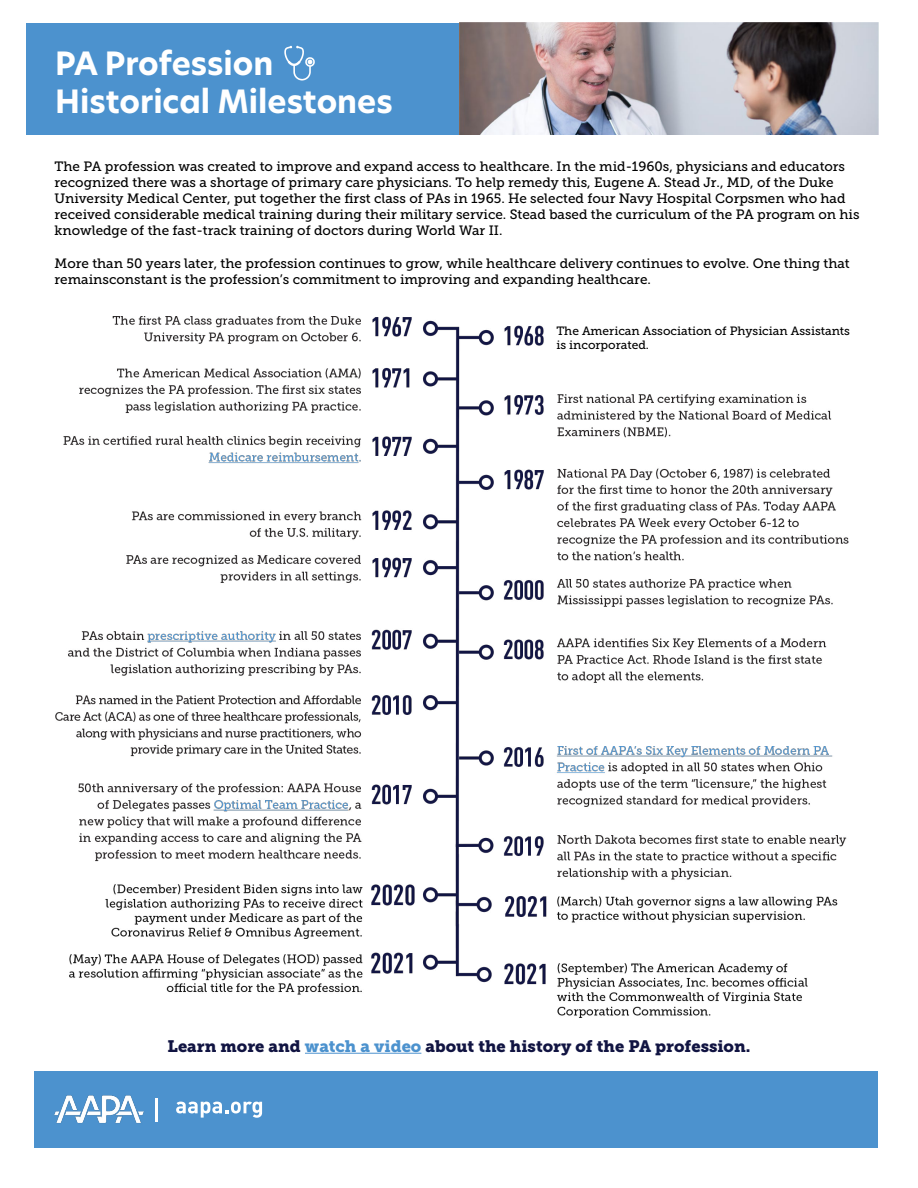
<style>
.page{position:relative;width:918px;height:1188px;background:#fff}
.page>*{position:absolute;margin:0;border:0;box-sizing:border-box;transform-origin:0 0}
.t1{font:700 31.5px/37.8px "Hero New";color:#fff}
.t2{font:16.5px "Museo Slab 900";color:#111442}
.t3{font:13.5px/16.2px "Museo Slab 500";color:#000}
.t4{font:12px/14.4px "Museo Slab 500";color:#000}
.s1{color:#4c92ce}
</style>
<div class="page">
<div style="left:34px;top:1071px;width:844px;height:77px;background:#4c92ce"></div>
<hr style="left:156px;top:1098px;width:2px;height:24px;background:#fff">
<svg style="left:176px;top:1102px;width:86px;height:16px"></svg>
<div style="left:27px;top:24px;width:851px;height:111px;background:#4c92ce"></div>
<svg style="left:284px;top:46px;width:31px;height:34px"></svg>
<img style="left:459px;top:23px;width:419px;height:112px">
<img style="left:56px;top:317px;width:793px;height:700px">
<hr style="left:305px;top:1053px;width:116px;height:1px;background:#4c92ce">
<img style="left:54px;top:1095px;width:102px;height:28px">
<div style="left:549px;top:321px;width:314px;height:59px;background:#fff"></div>
<h1 class="t1" style="left:55px;top:45px;width:339px">PA Profession<br>Historical Milestones</h1>
<p class="t3" style="left:55px;top:158px;width:806px">The PA profession was created to improve and expand access to healthcare. In the mid-1960s, physicians and educators recognized there was a shortage of primary care physicians. To help remedy this, Eugene A. Stead Jr., MD, of the Duke University Medical Center, put together the first class of PAs in 1965. He selected four Navy Hospital Corpsmen who had received considerable medical training during their military service. Stead based the curriculum of the PA program on his knowledge of the fast-track training of doctors during World War II.</p>
<p class="t3" style="left:55px;top:255px;width:797px">More than 50 years later, the profession continues to grow, while healthcare delivery continues to evolve. One thing that remainsconstant is the profession’s commitment to improving and expanding healthcare.</p>
<p class="t4" style="left:556px;top:324px;width:295px">The American Association of Physician Assistants is incorporated.</p>
<p class="t2" style="left:168px;top:1036px;width:584px">Learn more and <span class="s1">watch a video</span> about the history of the PA profession.</p>
</div>
